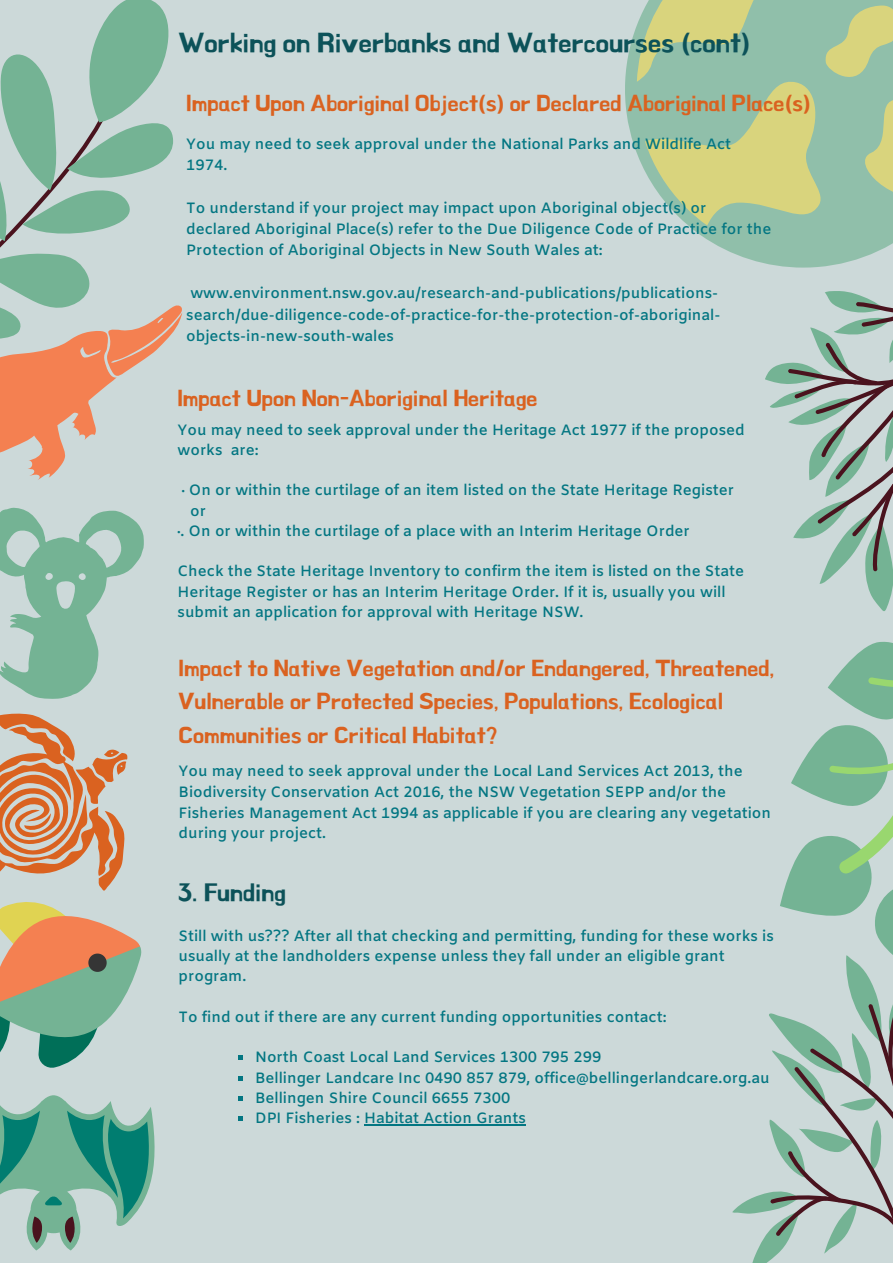
<style>
.page{position:relative;width:893px;height:1264px;background:#fff}
.page>*{position:absolute;margin:0;border:0;box-sizing:border-box;transform-origin:0 0}
.t1{font:27px "BMHANNA";color:#0c5259}
.t2{font:24.45px "BMHANNA";color:#0c5259}
.t3{font:22.5px/33.8px "BMHANNA";color:#da6220}
.t4{font:600 15px/20.2px "Amiko";color:#037682}
</style>
<div class="page">
<div style="left:0;top:0;width:892px;height:1262px;background:#ccd9d9"></div>
<svg style="left:732px;top:641px;width:160px;height:621px"></svg>
<svg style="left:625px;top:28px;width:267px;height:235px"></svg>
<svg style="left:636px;top:0;width:256px;height:227px;background:#adc79a"></svg>
<svg style="left:0;top:713px;width:142px;height:355px"></svg>
<svg style="left:0;top:1095px;width:155px;height:155px"></svg>
<svg style="left:0;top:0;width:182px;height:699px"></svg>
<svg style="left:764px;top:241px;width:128px;height:370px"></svg>
<svg style="left:238px;top:1055px;width:5px;height:5px"></svg>
<svg style="left:238px;top:1076px;width:5px;height:4px"></svg>
<svg style="left:238px;top:1096px;width:5px;height:4px"></svg>
<svg style="left:238px;top:1116px;width:5px;height:4px"></svg>
<hr style="left:364px;top:1124px;width:162px;height:1px;background:#037682">
<h1 class="t1" style="left:178px;top:29px;width:572px">Working on Riverbanks and Watercourses (cont)</h1>
<h3 class="t3" style="left:186px;top:86px;width:625px">Impact Upon Aboriginal Object(s) or Declared Aboriginal Place(s)</h3>
<p class="t4" style="left:186px;top:134px;width:546px;line-height:21.3px">You may need to seek approval under the National Parks and Wildlife Act<br>1974.</p>
<p class="t4" style="left:186px;top:198px;width:586px;line-height:21.3px">To understand if your project may impact upon Aboriginal object(s) or declared Aboriginal Place(s) refer to the Due Diligence Code of Practice for the<br>Protection of Aboriginal Objects in New South Wales at:</p>
<p class="t4" style="left:186px;top:283px;width:535px;line-height:21.3px">www.environment.nsw.gov.au/research-and-publications/publications&shy;search/due-diligence-code-of-practice-for-the-protection-of-aboriginal&shy;objects-in-new-south-wales</p>
<h3 class="t3" style="left:177px;top:381px;width:362px">Impact Upon Non-Aboriginal Heritage</h3>
<p class="t4" style="left:177px;top:420px;width:568px">You may need to seek approval under the Heritage Act 1977 if the proposed works are:</p>
<p class="t4" style="left:182px;top:481px;width:554px">· On or within the curtilage of an item listed on the State Heritage Register</p>
<p class="t4" style="left:190px;top:501px;width:17px">or</p>
<p class="t4" style="left:177px;top:522px;width:514px">·. On or within the curtilage of a place with an Interim Heritage Order</p>
<p class="t4" style="left:177px;top:562px;width:568px">Check the State Heritage Inventory to confirm the item is listed on the State<br>Heritage Register or has an Interim Heritage Order. If it is, usually you will submit an application for approval with Heritage NSW.</p>
<h3 class="t3" style="left:178px;top:651px;width:597px">Impact to Native Vegetation and/or Endangered, Threatened,<br>Vulnerable or Protected Species, Populations, Ecological<br>Communities or Critical Habitat?</h3>
<p class="t4" style="left:178px;top:762px;width:594px">You may need to seek approval under the Local Land Services Act 2013, the Biodiversity Conservation Act 2016, the NSW Vegetation SEPP and/or the Fisheries Management Act 1994 as applicable if you are clearing any vegetation during your project.</p>
<h2 class="t2" style="left:178px;top:880px;width:109px">3. Funding</h2>
<p class="t4" style="left:178px;top:926px;width:596px">Still with us??? After all that checking and permitting, funding for these works is usually at the landholders expense unless they fall under an eligible grant program.</p>
<p class="t4" style="left:178px;top:1007px;width:489px">To find out if there are any current funding opportunities contact:</p>
<p class="t4" style="left:255px;top:1048px;width:516px">North Coast Local Land Services 1300 795 299<br>Bellinger Landcare Inc 0490 857 879, office@bellingerlandcare.org.au Bellingen Shire Council 6655 7300<br>DPI Fisheries : Habitat Action Grants</p>
</div>
